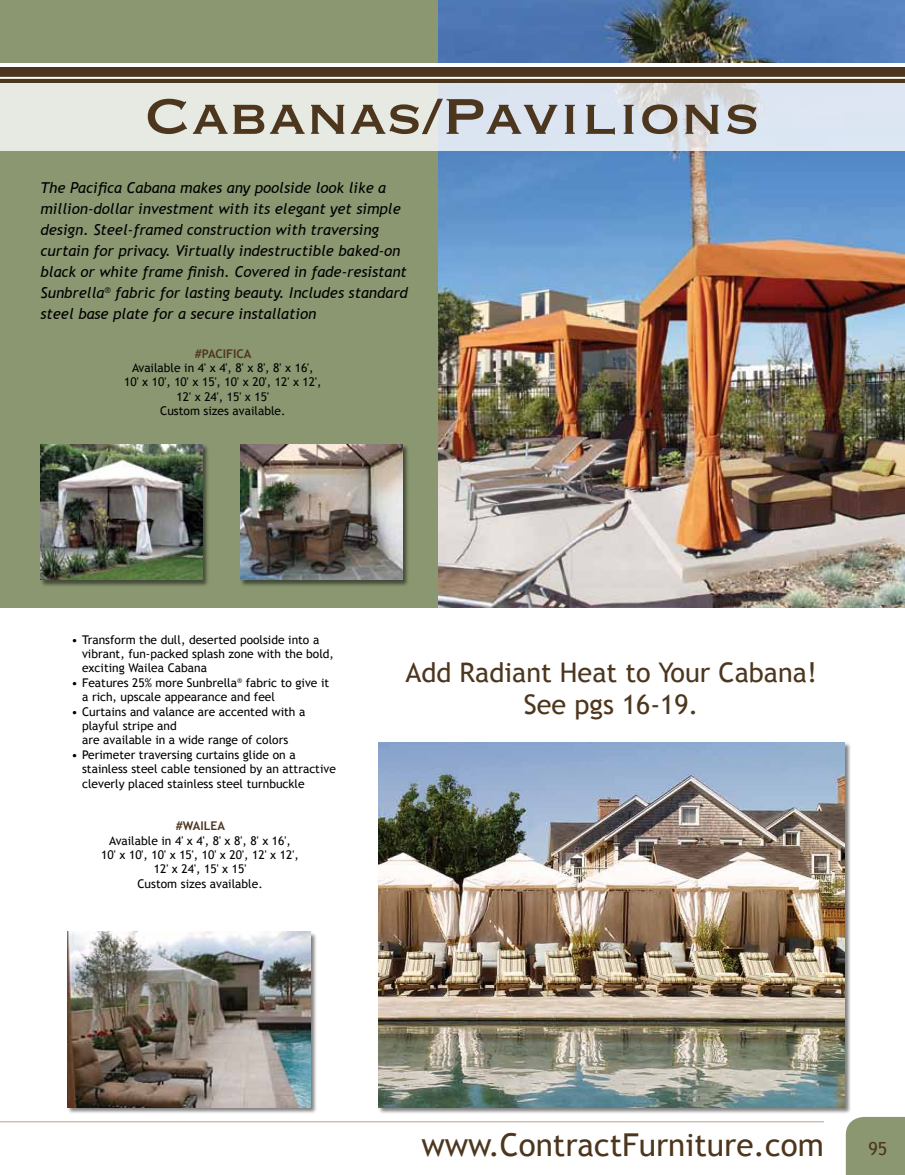
<style>
.page{position:relative;width:905px;height:1175px;background:#fff}
.page>*{position:absolute;margin:0;border:0;box-sizing:border-box;transform-origin:0 0}
.t1{font:66px "Copperplate";color:#4d361e}
.t2{font:31.5px "Trebuchet MS";color:#4d361e}
.t3{font:27px/32.4px "Trebuchet MS";color:#4d361e;text-align:center}
.t4{font:18px "Trebuchet MS";color:#4d361e}
.t5{font:italic 15px/21px "Trebuchet MS";color:#000}
.t6{font:12px/14.4px "Trebuchet MS";color:#000}
.s1{font-weight:700;color:#4d361e}
</style>
<div class="page">
<hr style="left:0;top:1120px;width:824px;height:2px;background:#cdc2af">
<div style="left:845px;top:1116px;width:59px;height:58px;background:#8a9771"></div>
<div style="left:0;top:0;width:904px;height:608px;background:#8a9771"></div>
<img style="left:439px;top:0;width:465px;height:607px">
<svg style="left:0;top:83px;width:904px;height:67px;background:#e0e6e7"></svg>
<div style="left:0;top:66px;width:904px;height:11px;background:#4d361e"></div>
<svg style="left:0;top:76px;width:904px;height:7px;background:#513b23"></svg>
<hr style="left:0;top:77px;width:904px;height:2px;background:#fff">
<hr style="left:0;top:63px;width:904px;height:3px;background:#fff">
<div style="left:378px;top:742px;width:472px;height:372px;background:#000;opacity:.5"></div>
<img style="left:378px;top:742px;width:466px;height:365px">
<div style="left:40px;top:445px;width:169px;height:142px;background:#000;opacity:.5"></div>
<img style="left:40px;top:445px;width:162px;height:135px">
<div style="left:67px;top:931px;width:250px;height:183px;background:#000;opacity:.5"></div>
<img style="left:68px;top:932px;width:242px;height:175px">
<div style="left:240px;top:445px;width:169px;height:142px;background:#000;opacity:.5"></div>
<img style="left:240px;top:445px;width:162px;height:135px">
<p class="t1" style="left:144px;top:74px;width:618px">Cabanas/Pavilions</p>
<p class="t5" style="left:40px;top:178px;width:369px">The Pacifica Cabana makes any poolside look like a million-dollar investment with its elegant yet simple design. Steel-framed construction with traversing curtain for privacy. Virtually indestructible baked-on black or white frame finish. Covered in fade-resistant Sunbrella<sup>®</sup> fabric for lasting beauty. Includes standard steel base plate for a secure installation</p>
<p class="t6" style="left:124px;top:346px;width:199px;text-align:center"><span class="s1">#PACIFICA<br></span>Available in 4' x 4', 8' x 8', 8' x 16',<br>10' x 10', 10' x 15', 10' x 20', 12' x 12',<br>12' x 24', 15' x 15'<br>Custom sizes available.</p>
<p class="t6" style="left:82px;top:632px;width:253px;text-indent:-10px">• Transform the dull, deserted poolside into a vibrant, fun-packed splash zone with the bold, exciting Wailea Cabana</p>
<p class="t6" style="left:82px;top:675px;width:249px;text-indent:-10px">• Features 25% more Sunbrella<sup>®</sup> fabric to give it a rich, upscale appearance and feel</p>
<p class="t6" style="left:82px;top:704px;width:225px;text-indent:-10px">• Curtains and valance are accented with a playful stripe and<br>are available in a wide range of colors</p>
<p class="t6" style="left:82px;top:747px;width:255px;text-indent:-10px">• Perimeter traversing curtains glide on a stainless steel cable tensioned by an attractive cleverly placed stainless steel turnbuckle</p>
<p class="t6" style="left:101px;top:819px;width:199px;text-align:center"><span class="s1">#WAILEA<br></span>Available in 4' x 4', 8' x 8', 8' x 16',<br>10' x 10', 10' x 15', 10' x 20', 12' x 12',<br>12' x 24', 15' x 15'<br>Custom sizes available.</p>
<p class="t3" style="left:405px;top:656px;width:413px">Add Radiant Heat to Your Cabana!<br>See pgs 16-19.</p>
<p class="t2" style="left:421px;top:1126px;width:404px">www.ContractFurniture.com</p>
<p class="t4" style="left:868px;top:1137px;width:20px">95</p>
</div>
